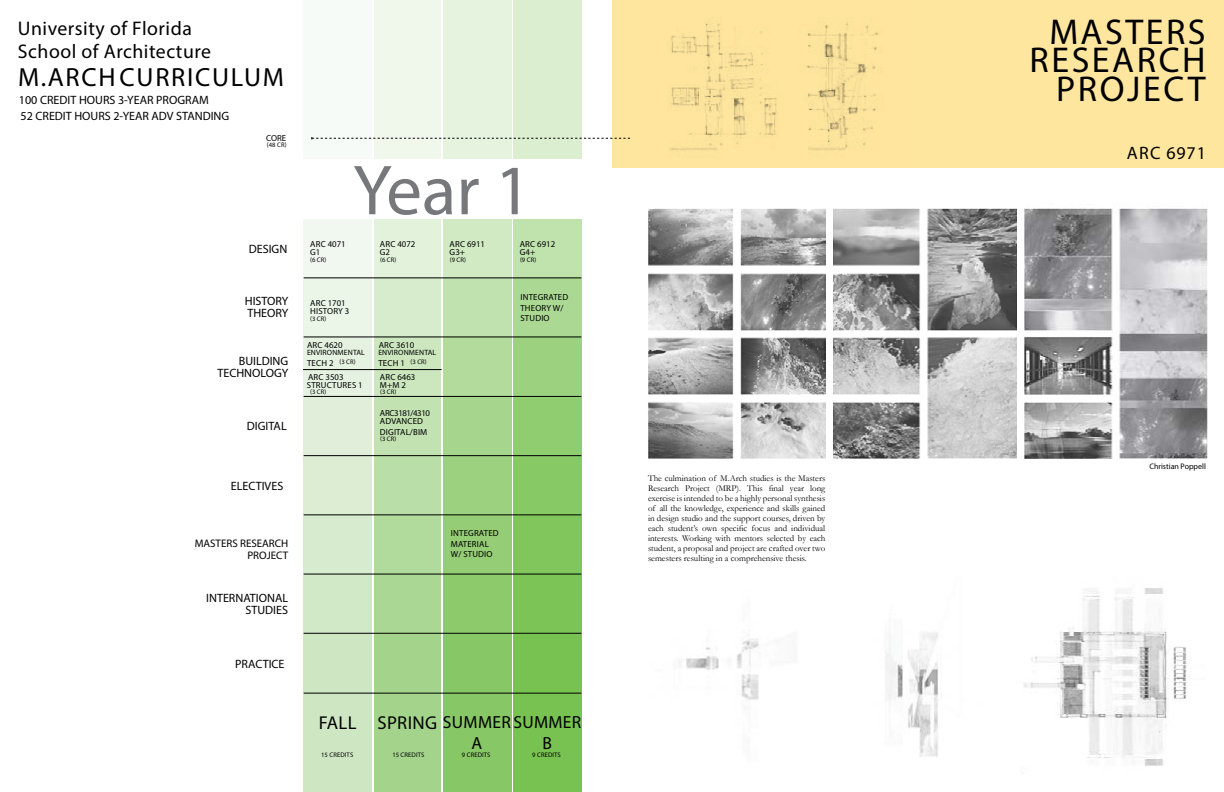
<style>
.page{position:relative;width:1224px;height:792px;background:#fff}
.page>*{position:absolute;margin:0;border:0;box-sizing:border-box;transform-origin:0 0}
.t1{font:71.3px "Myriad Pro";color:#77787b}
.t2{font:36px/28.8px "Myriad Pro";letter-spacing:.07em;color:#000;text-align:right}
.t3{font:26.3px "Myriad Pro";letter-spacing:.065em;color:#000}
.t4{font:19.8px/23.7px "Myriad Pro";letter-spacing:.025em;color:#000}
.t5{font:18px "Myriad Pro";letter-spacing:.05em;color:#000}
.t6{font:17.6px/21.1px "Myriad Pro";letter-spacing:.02em;color:#000}
.t7{font:12.1px/11.9px "Myriad Pro";color:#000}
.t8{font:11px/11.9px "Myriad Pro";color:#000;text-align:right}
.t9{font:9px/10px "Garamond";color:#000;text-align:justify}
.t10{font:8.8px/10.5px "Myriad Pro";letter-spacing:.02em;color:#000}
.t11{font:8.8px "Myriad Pro";letter-spacing:-.045em;color:#000}
.t12{font:8px "Myriad Pro";color:#000}
.t13{font:7.7px "Myriad Pro";letter-spacing:.02em;color:#000}
.t14{font:6.6px "Myriad Pro";letter-spacing:.02em;color:#000}
.s1{font-size:18.7px}
</style>
<div class="page">
<div style="left:612px;top:0;width:612px;height:168px;background:#ffe69f"></div>
<img style="left:648px;top:208px;width:177px;height:251px">
<img style="left:833px;top:208px;width:184px;height:251px">
<img style="left:1025px;top:208px;width:183px;height:251px">
<img style="left:670px;top:23px;width:209px;height:128px">
<img style="left:679px;top:638px;width:80px;height:62px">
<img style="left:886px;top:588px;width:305px;height:186px">
<div style="left:513px;top:0;width:68px;height:792px;background:#dbeed0"></div>
<div style="left:443px;top:0;width:68px;height:792px;background:#e6f4df"></div>
<div style="left:374px;top:0;width:67px;height:792px;background:#f0f8ec"></div>
<div style="left:304px;top:0;width:68px;height:792px;background:#f7fbf7"></div>
<div style="left:304px;top:218px;width:68px;height:574px;background:#f1f8ef"></div>
<div style="left:304px;top:277px;width:68px;height:515px;background:#ebf5e8"></div>
<div style="left:304px;top:337px;width:68px;height:455px;background:#e6f2e1"></div>
<div style="left:304px;top:396px;width:68px;height:396px;background:#e1efda"></div>
<div style="left:304px;top:455px;width:68px;height:337px;background:#dcedd4"></div>
<div style="left:304px;top:515px;width:68px;height:277px;background:#d7ebce"></div>
<div style="left:304px;top:574px;width:68px;height:218px;background:#d2e9c8"></div>
<div style="left:374px;top:218px;width:67px;height:574px;background:#e3f2db"></div>
<div style="left:374px;top:277px;width:67px;height:515px;background:#d7eccc"></div>
<div style="left:374px;top:337px;width:67px;height:455px;background:#cce7be"></div>
<div style="left:374px;top:396px;width:67px;height:396px;background:#c2e2b2"></div>
<div style="left:374px;top:455px;width:67px;height:337px;background:#b9dea7"></div>
<div style="left:374px;top:515px;width:67px;height:277px;background:#b1da9d"></div>
<div style="left:374px;top:574px;width:67px;height:218px;background:#aad794"></div>
<div style="left:443px;top:218px;width:68px;height:574px;background:#d1eac4"></div>
<div style="left:513px;top:218px;width:68px;height:574px;background:#c0e2ad"></div>
<div style="left:443px;top:277px;width:68px;height:515px;background:#c0e2ae"></div>
<div style="left:513px;top:277px;width:68px;height:515px;background:#abd993"></div>
<div style="left:443px;top:337px;width:68px;height:455px;background:#b2db9c"></div>
<div style="left:513px;top:337px;width:68px;height:455px;background:#9cd27f"></div>
<div style="left:443px;top:396px;width:68px;height:396px;background:#a6d68d"></div>
<div style="left:513px;top:396px;width:68px;height:396px;background:#90cd70"></div>
<div style="left:443px;top:455px;width:68px;height:337px;background:#9cd180"></div>
<div style="left:513px;top:455px;width:68px;height:337px;background:#87c965"></div>
<div style="left:443px;top:515px;width:68px;height:277px;background:#94cd75"></div>
<div style="left:513px;top:515px;width:68px;height:277px;background:#81c65c"></div>
<div style="left:443px;top:574px;width:68px;height:218px;background:#8dca6c"></div>
<div style="left:513px;top:574px;width:68px;height:218px;background:#7cc456"></div>
<div style="left:299px;top:159px;width:286px;height:59px;background:#fff"></div>
<div style="left:304px;top:633px;width:68px;height:159px;background:#cee7c2"></div>
<div style="left:374px;top:633px;width:67px;height:159px;background:#a4d48c"></div>
<div style="left:443px;top:633px;width:68px;height:159px;background:#87c765"></div>
<div style="left:513px;top:633px;width:68px;height:159px;background:#78c251"></div>
<hr style="left:304px;top:278px;width:277px;height:1px;background:#000">
<hr style="left:304px;top:337px;width:277px;height:1px;background:#000">
<hr style="left:304px;top:396px;width:277px;height:1px;background:#000">
<hr style="left:304px;top:455px;width:277px;height:1px;background:#000">
<hr style="left:304px;top:515px;width:277px;height:1px;background:#000">
<hr style="left:304px;top:574px;width:277px;height:1px;background:#000">
<hr style="left:304px;top:633px;width:277px;height:1px;background:#000">
<hr style="left:304px;top:693px;width:277px;height:1px;background:#000">
<svg style="left:312px;top:137px;width:318px;height:2px"></svg>
<hr style="left:303px;top:369px;width:139px;height:1px;background:#000">
<h3 class="t4" style="left:18px;top:16px;width:195px">University of Florida<br>School of Architecture</h3>
<h3 class="t3" style="left:18px;top:61px;width:267px">M.ARCH CURRICULUM</h3>
<h3 class="t7" style="left:19px;top:92px;width:212px;line-height:16px">100 CREDIT HOURS 3-YEAR PROGRAM<br>52 CREDIT HOURS 2-YEAR ADV STANDING</h3>
<p class="t10" style="left:266px;top:133px;width:22px">CORE</p>
<p class="t14" style="left:267px;top:141px;width:21px">(48 CR)</p>
<h3 class="t7" style="left:249px;top:243px;width:40px">DESIGN</h3>
<h3 class="t7" style="left:245px;top:295px;width:45px">HISTORY<br>THEORY</h3>
<h3 class="t7" style="left:217px;top:355px;width:72px;text-align:right">BUILDING<br>TECHNOLOGY</h3>
<h3 class="t7" style="left:247px;top:420px;width:41px">DIGITAL</h3>
<h3 class="t7" style="left:231px;top:479px;width:54px">ELECTIVES</h3>
<p class="t8" style="left:195px;top:537px;width:95px">MASTERS RESEARCH<br>PROJECT</p>
<h3 class="t7" style="left:206px;top:592px;width:83px;text-align:right">INTERNATIONAL<br>STUDIES</h3>
<h3 class="t7" style="left:235px;top:657px;width:51px">PRACTICE</h3>
<h1 class="t1" style="left:353px;top:146px;width:180px">Year 1</h1>
<p class="t10" style="left:310px;top:239px;width:37px">ARC 4071</p>
<p class="t10" style="left:380px;top:239px;width:37px">ARC 4072</p>
<p class="t10" style="left:450px;top:239px;width:37px">ARC 6911</p>
<p class="t10" style="left:520px;top:239px;width:37px">ARC 6912</p>
<p class="t10" style="left:310px;top:247px;width:12px">G1</p>
<p class="t10" style="left:380px;top:247px;width:12px">G2</p>
<p class="t10" style="left:450px;top:247px;width:17px">G3+</p>
<p class="t10" style="left:520px;top:247px;width:17px">G4+</p>
<p class="t14" style="left:310px;top:256px;width:18px">(6 CR)</p>
<p class="t14" style="left:380px;top:256px;width:18px">(6 CR)</p>
<p class="t14" style="left:450px;top:256px;width:18px">(9 CR)</p>
<p class="t14" style="left:520px;top:256px;width:18px">(9 CR)</p>
<p class="t10" style="left:310px;top:298px;width:37px">ARC 1701</p>
<p class="t10" style="left:307px;top:340px;width:37px">ARC 4620</p>
<p class="t10" style="left:379px;top:340px;width:37px">ARC 3610</p>
<p class="t10" style="left:308px;top:372px;width:37px">ARC 3503</p>
<p class="t10" style="left:380px;top:372px;width:37px">ARC 6463</p>
<p class="t10" style="left:310px;top:306px;width:41px">HISTORY 3</p>
<p class="t13" style="left:307px;top:348px;width:59px">ENVIRONMENTAL</p>
<p class="t10" style="left:307px;top:357px;width:28px">TECH 2</p>
<p class="t14" style="left:310px;top:314px;width:18px">(3 CR)</p>
<p class="t13" style="left:378px;top:348px;width:59px">ENVIRONMENTAL</p>
<p class="t10" style="left:378px;top:357px;width:28px">TECH 1</p>
<p class="t14" style="left:339px;top:358px;width:18px">(3 CR)</p>
<p class="t14" style="left:411px;top:358px;width:18px">(3 CR)</p>
<p class="t10" style="left:307px;top:380px;width:57px">STRUCTURES 1</p>
<p class="t10" style="left:380px;top:380px;width:27px">M+M 2</p>
<p class="t10" style="left:380px;top:416px;width:49px">ADVANCED<br>DIGITAL/BIM</p>
<p class="t14" style="left:310px;top:388px;width:18px">(3 CR)</p>
<p class="t14" style="left:380px;top:388px;width:18px">(3 CR)</p>
<p class="t11" style="left:380px;top:408px;width:52px">ARC 3181/4310</p>
<p class="t14" style="left:380px;top:435px;width:18px">(3 CR)</p>
<p class="t10" style="left:520px;top:292px;width:49px">INTEGRATED<br>THEORY W/<br>STUDIO</p>
<p class="t10" style="left:451px;top:528px;width:49px">INTEGRATED<br>MATERIAL<br>W/ STUDIO</p>
<h3 class="t6" style="left:472px;top:711px;width:111px;text-indent:-153px"><span class="s1">FALL SPRING</span> SUMMERSUMMER<br>A</h3>
<h3 class="t6" style="left:543px;top:732px;width:11px">B</h3>
<p class="t14" style="left:321px;top:751px;width:34px">15 CREDITS</p>
<p class="t14" style="left:392px;top:751px;width:34px">15 CREDITS</p>
<p class="t14" style="left:462px;top:751px;width:30px">9 CREDITS</p>
<p class="t14" style="left:532px;top:751px;width:30px">9 CREDITS</p>
<p class="t9" style="left:648px;top:473px;width:179px">The culmination of M.Arch studies is the Masters Research Project (MRP). This final year long exercise is intended to be a highly personal synthesis of all the knowledge, experience and skills gained in design studio and the support courses, driven by each student’s own specific focus and individual interests. Working with mentors selected by each student, a proposal and project are crafted over two semesters resulting in a comprehensive thesis.</p>
<h2 class="t2" style="left:1030px;top:17px;width:178px">MASTERS<br>RESEARCH<br>PROJECT</h2>
<h3 class="t5" style="left:1127px;top:142px;width:81px">ARC 6971</h3>
<p class="t12" style="left:1149px;top:462px;width:58px">Christian Poppell</p>
</div>
